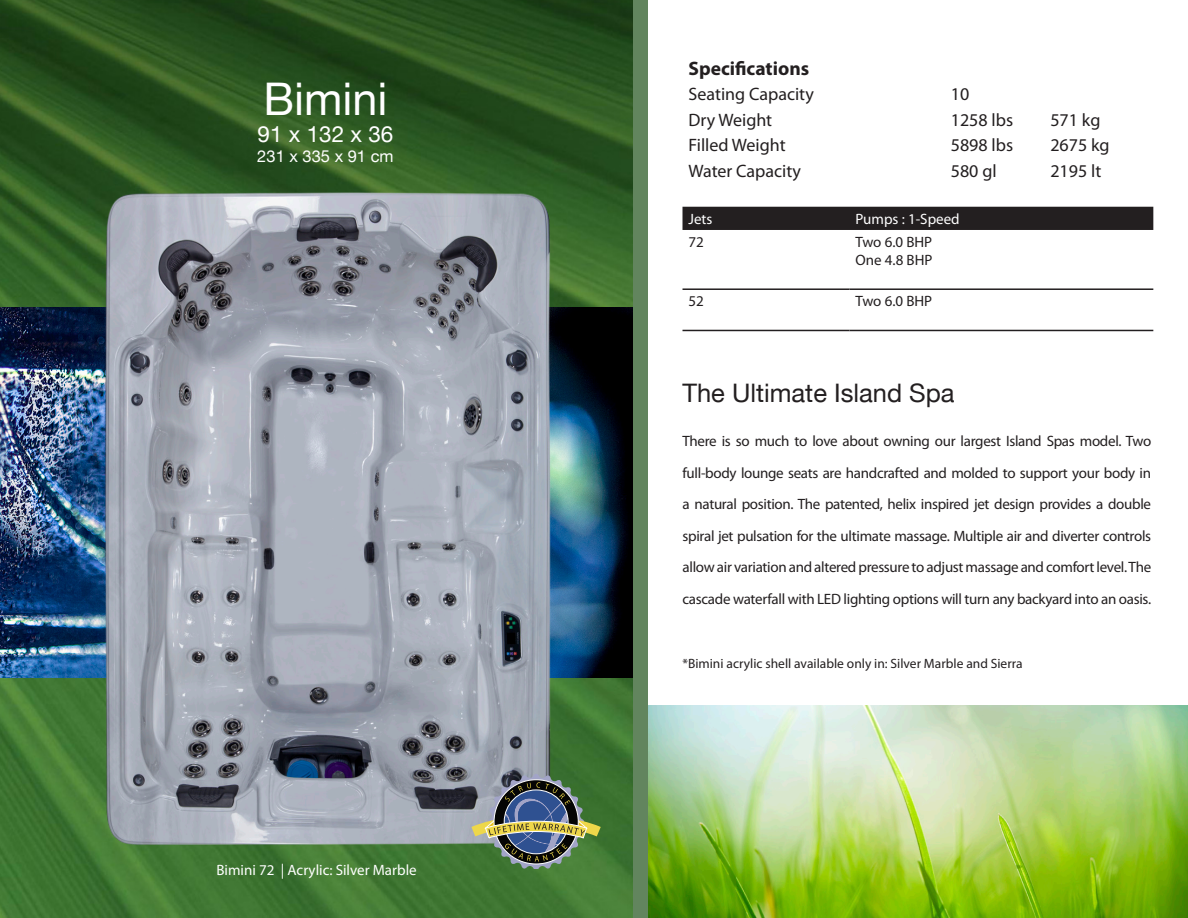
<style>
.page{position:relative;width:1188px;height:918px;background:#fff}
.page>*{position:absolute;margin:0;border:0;box-sizing:border-box;transform-origin:0 0}
.t1{font:45px "Helvetica Neue LT";color:#fff}
.t2{font:25.5px "Helvetica Neue LT";color:#231f20}
.t3{font:22.5px "Helvetica Neue LT";color:#fff}
.t4{font:700 19.5px "Myriad Pro";color:#231f20}
.t5{font:18px "Myriad Pro";color:#231f20}
.t6{font:16.5px "Helvetica Neue LT";color:#fff}
.t7{font:15px/31.5px "Myriad Pro";letter-spacing:-.02em;color:#231f20;text-align:justify}
.t8{font:15px "Myriad Pro";color:#fff}
.t9{font:13.5px "Myriad Pro";color:#231f20}
</style>
<div class="page">
<img style="left:0;top:0;width:633px;height:918px">
<img style="left:0;top:307px;width:633px;height:371px">
<img style="left:647px;top:704px;width:541px;height:214px">
<div style="left:633px;top:0;width:14px;height:918px;background:#62855e"></div>
<div style="left:682px;top:207px;width:471px;height:23px;background:#231f20"></div>
<hr style="left:682px;top:288px;width:168px;height:2px;background:#231f20">
<hr style="left:850px;top:288px;width:303px;height:2px;background:#231f20">
<hr style="left:682px;top:330px;width:168px;height:1px;background:#231f20">
<hr style="left:850px;top:330px;width:303px;height:1px;background:#231f20">
<img style="left:95px;top:171px;width:470px;height:694px">
<svg style="left:471px;top:774px;width:130px;height:95px;background:#637765"></svg>
<p class="t1" style="left:263px;top:72px;width:126px">Bimini</p>
<p class="t3" style="left:258px;top:121px;width:137px">91 x 132 x 36</p>
<p class="t6" style="left:257px;top:146px;width:138px">231 x 335 x 91 cm</p>
<p class="t8" style="left:216px;top:861px;width:202px">Bimini 72 | Acrylic: Silver Marble</p>
<p class="t4" style="left:688px;top:55px;width:122px">Specifications</p>
<p class="t5" style="left:688px;top:83px;width:127px">Seating Capacity</p>
<p class="t5" style="left:951px;top:83px;width:20px">10</p>
<p class="t5" style="left:688px;top:108px;width:85px">Dry Weight</p>
<p class="t5" style="left:951px;top:108px;width:64px">1258 lbs</p>
<p class="t5" style="left:1050px;top:108px;width:52px">571 kg</p>
<p class="t5" style="left:688px;top:134px;width:99px">Filled Weight</p>
<p class="t5" style="left:951px;top:134px;width:64px">5898 lbs</p>
<p class="t5" style="left:1050px;top:134px;width:61px">2675 kg</p>
<p class="t5" style="left:688px;top:159px;width:114px">Water Capacity</p>
<p class="t5" style="left:951px;top:159px;width:47px">580 gl</p>
<p class="t5" style="left:1050px;top:159px;width:52px">2195 lt</p>
<p class="t8" style="left:688px;top:210px;width:25px">Jets</p>
<p class="t8" style="left:856px;top:210px;width:106px">Pumps : 1-Speed</p>
<p class="t7" style="left:688px;top:226px;width:17px">72</p>
<p class="t7" style="left:856px;top:226px;width:78px">Two 6.0 BHP</p>
<p class="t7" style="left:856px;top:244px;width:78px">One 4.8 BHP</p>
<p class="t7" style="left:688px;top:285px;width:17px">52</p>
<p class="t7" style="left:856px;top:285px;width:78px">Two 6.0 BHP</p>
<p class="t2" style="left:682px;top:377px;width:274px">The Ultimate Island Spa</p>
<p class="t7" style="left:682px;top:425px;width:470px">There is so much to love about owning our largest Island Spas model. Two full-body lounge seats are handcrafted and molded to support your body in a natural position. The patented, helix inspired jet design provides a double spiral jet pulsation for the ultimate massage. Multiple air and diverter controls allow air variation and altered pressure to adjust massage and comfort level. The cascade waterfall with LED lighting options will turn any backyard into an oasis.</p>
<p class="t9" style="left:682px;top:655px;width:342px">*Bimini acrylic shell available only in: Silver Marble and Sierra</p>
</div>
